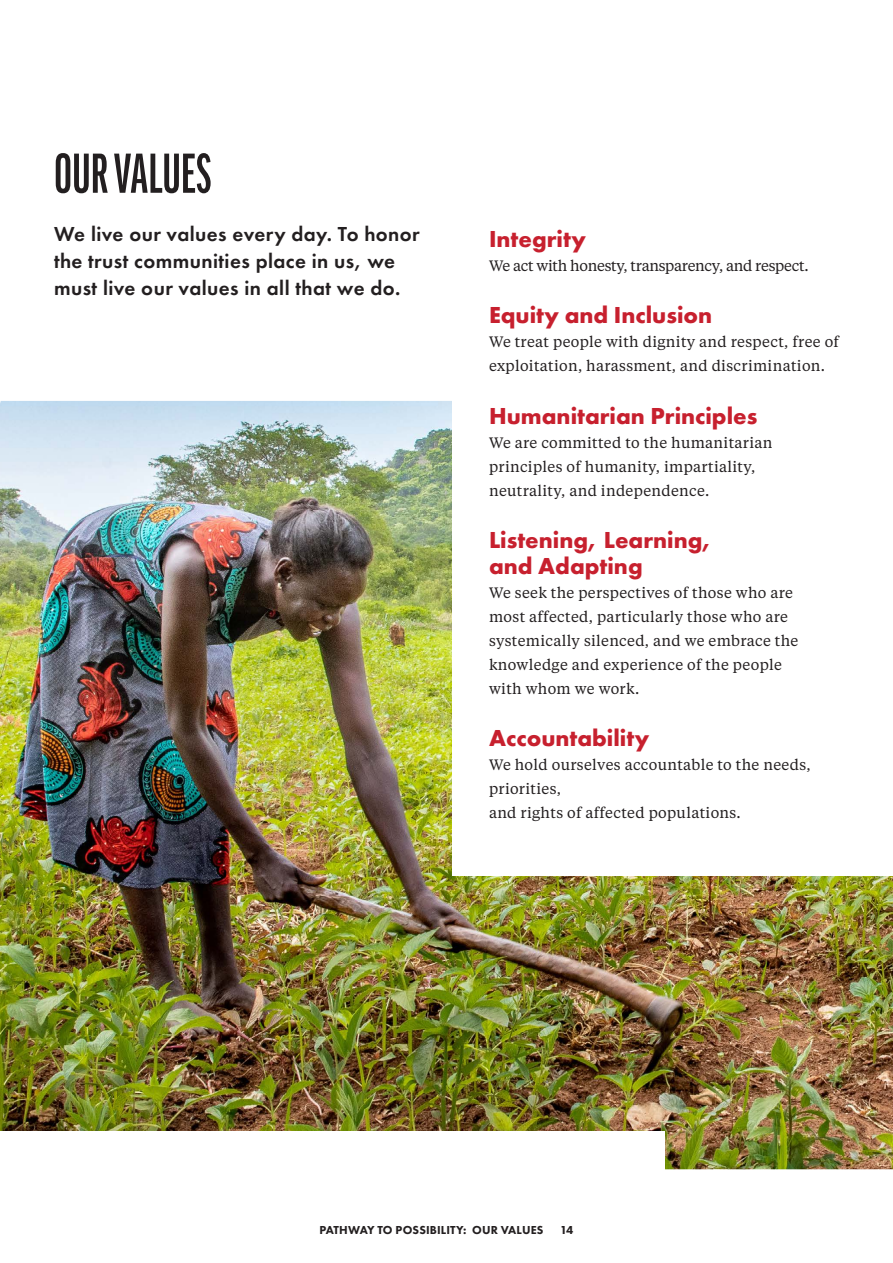
<style>
.page{position:relative;width:893px;height:1263px;background:#fff}
.page>*{position:absolute;margin:0;border:0;box-sizing:border-box;transform-origin:0 0}
.Heading_2{font:700 54px "Good Pro Comp";letter-spacing:.01em;color:#231f20}
.t1{font:700 24px/25.5px "Futura PT";color:#c7202e}
.intro{font:600 21px/27px "Futura PT";letter-spacing:.02em;color:#231f20}
.B1{font:15px/24px "Tiempos Text";letter-spacing:.02em;color:#231f20}
.B1-2{font:15px "Tiempos Text";letter-spacing:-.02em;color:#231f20}
.folio{font:800 12px "Futura PT";letter-spacing:.01em;color:#231f20}
</style>
<div class="page">
<img style="left:0;top:401px;width:893px;height:768px">
<div style="left:452px;top:0;width:441px;height:875px;background:#fff"></div>
<div style="left:0;top:1131px;width:664px;height:66px;background:#fff"></div>
<p class="Heading_2" style="left:54px;top:143px;width:158px">OUR VALUES</p>
<p class="intro" style="left:54px;top:220px;width:367px">We live our values every day. To honor the trust communities place in us, we must live our values in all that we do.</p>
<h1 class="t1" style="left:489px;top:225px;width:98px">Integrity</h1>
<p class="B1-2" style="left:489px;top:255px;width:321px">We act with honesty, transparency, and respect.</p>
<h1 class="t1" style="left:489px;top:302px;width:225px">Equity and Inclusion</h1>
<p class="B1" style="left:489px;top:329px;width:351px">We treat people with dignity and respect, free of exploitation, harassment, and discrimination.</p>
<h1 class="t1" style="left:489px;top:402px;width:270px">Humanitarian Principles</h1>
<p class="B1" style="left:489px;top:430px;width:285px">We are committed to the humanitarian principles of humanity, impartiality, neutrality, and independence.</p>
<h1 class="t1" style="left:489px;top:527px;width:225px">Listening, Learning, and Adapting</h1>
<p class="B1" style="left:489px;top:580px;width:311px">We seek the perspectives of those who are most affected, particularly those who are systemically silenced, and we embrace the knowledge and experience of the people with whom we work.</p>
<h1 class="t1" style="left:489px;top:725px;width:162px">Accountability</h1>
<p class="B1" style="left:489px;top:752px;width:323px">We hold ourselves accountable to the needs, priorities,<br>and rights of affected populations.</p>
<p class="folio" style="left:320px;top:1223px;width:225px">PATHWAY TO POSSIBILITY: OUR VALUES</p>
<p class="folio" style="left:560px;top:1223px;width:15px">14</p>
</div>
